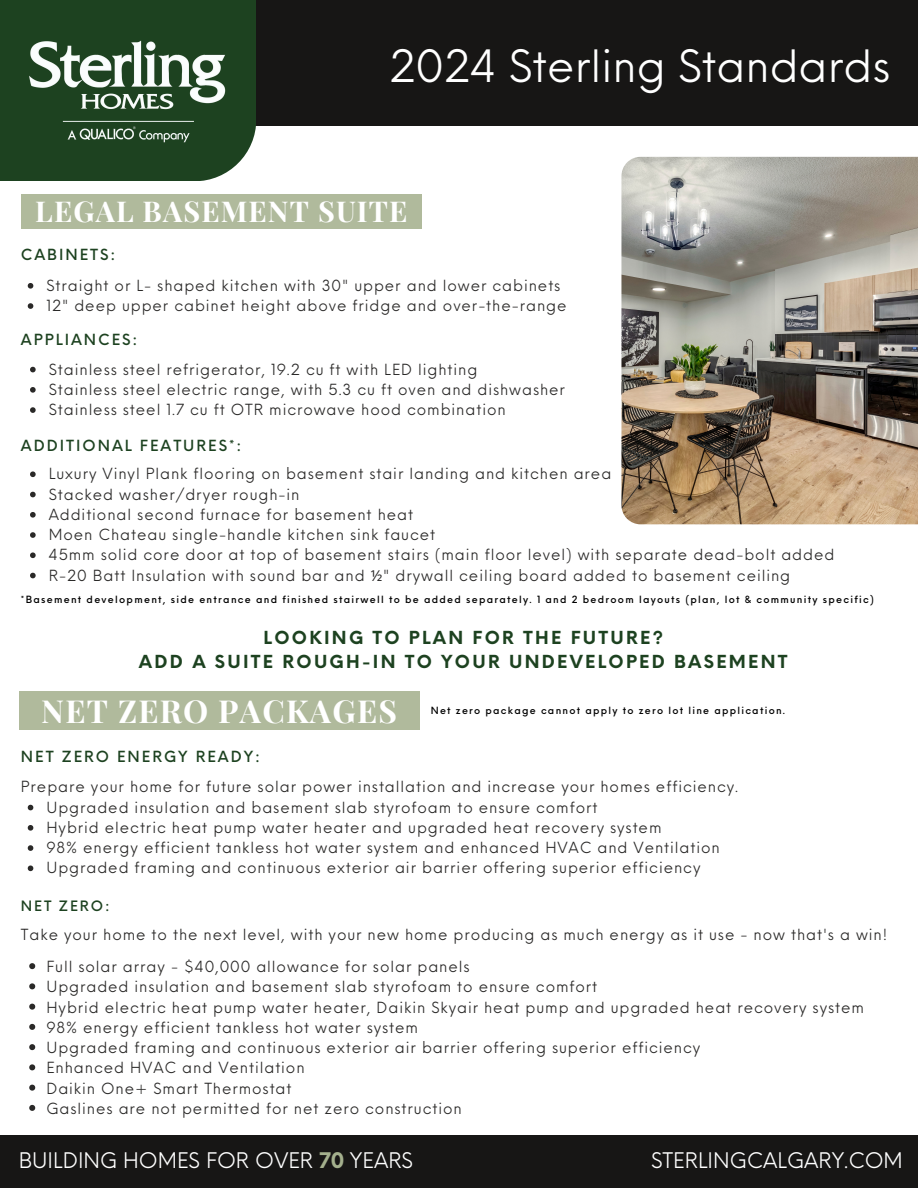
<style>
.page{position:relative;width:918px;height:1188px;background:#fff}
.page>*{position:absolute;margin:0;border:0;box-sizing:border-box;transform-origin:0 0}
.t1{font:43.5px "Neue Einstellung";color:#fff}
.t2{font:700 31.8px "Playfair Display";letter-spacing:.04em;color:#fff}
.t3{font:700 28.8px "Playfair Display";letter-spacing:.04em;color:#fff}
.t4{font:21px "Neue Einstellung";color:#fff}
.t5{font:700 17.55px/23.7px "Neue Einstellung";letter-spacing:.13em;color:#1d4220;text-align:center}
.t6{font:15px "Neue Einstellung";letter-spacing:.06em;color:#2a2928}
.t7{font:500 15px "Neue Einstellung";letter-spacing:.13em;color:#1d4220}
.t8{font:500 13.95px "Neue Einstellung";letter-spacing:.13em;color:#1d4220}
.t9{font:500 9.75px "Neue Einstellung";letter-spacing:.13em;color:#000}
.s1{font-family:"Noto Sans"}
.s2{font-weight:700;color:#a4b08d}
</style>
<div class="page">
<div style="left:236px;top:0;width:682px;height:126px;background:#171615"></div>
<div style="left:0;top:0;width:256px;height:181px;background:#1d4220"></div>
<img style="left:29px;top:40px;width:197px;height:103px">
<div style="left:0;top:1135px;width:918px;height:53px;background:#171615"></div>
<img style="left:621px;top:157px;width:297px;height:367px">
<div style="left:21px;top:195px;width:401px;height:34px;background:#b0ba9c"></div>
<svg style="left:28px;top:283px;width:5px;height:6px"></svg>
<svg style="left:28px;top:303px;width:5px;height:6px"></svg>
<svg style="left:28px;top:805px;width:5px;height:5px"></svg>
<svg style="left:28px;top:825px;width:5px;height:6px"></svg>
<svg style="left:28px;top:845px;width:5px;height:6px"></svg>
<svg style="left:28px;top:866px;width:5px;height:5px"></svg>
<div style="left:19px;top:691px;width:401px;height:38px;background:#b0ba9c"></div>
<svg style="left:30px;top:367px;width:6px;height:5px"></svg>
<svg style="left:30px;top:387px;width:6px;height:6px"></svg>
<svg style="left:30px;top:407px;width:6px;height:6px"></svg>
<svg style="left:30px;top:471px;width:6px;height:6px"></svg>
<svg style="left:30px;top:492px;width:6px;height:5px"></svg>
<svg style="left:30px;top:512px;width:6px;height:6px"></svg>
<svg style="left:30px;top:532px;width:6px;height:6px"></svg>
<svg style="left:30px;top:552px;width:6px;height:6px"></svg>
<svg style="left:30px;top:573px;width:6px;height:5px"></svg>
<svg style="left:29px;top:963px;width:6px;height:6px"></svg>
<svg style="left:29px;top:983px;width:6px;height:6px"></svg>
<svg style="left:29px;top:1004px;width:6px;height:6px"></svg>
<svg style="left:29px;top:1024px;width:6px;height:6px"></svg>
<svg style="left:29px;top:1044px;width:6px;height:6px"></svg>
<svg style="left:29px;top:1064px;width:6px;height:6px"></svg>
<svg style="left:29px;top:1085px;width:6px;height:6px"></svg>
<svg style="left:29px;top:1105px;width:6px;height:6px"></svg>
<p class="t1" style="left:389px;top:27px;width:503px">2024 Sterling Standards</p>
<h6 class="t3" style="left:35px;top:191px;width:374px">LEGAL BASEMENT SUITE</h6>
<h6 class="t7" style="left:21px;top:241px;width:96px">CABINETS:</h6>
<p class="t6" style="left:46px;top:272px;width:516px">Straight or L- shaped kitchen with 30" upper and lower cabinets</p>
<p class="t6" style="left:46px;top:292px;width:522px">12" deep upper cabinet height above fridge and over-the-range</p>
<p class="t7" style="left:21px;top:327px;width:118px">APPLIANCES:</p>
<p class="t6" style="left:49px;top:356px;width:430px">Stainless steel refrigerator, 19.2 cu ft with LED lighting</p>
<p class="t6" style="left:49px;top:376px;width:518px">Stainless steel electric range, with 5.3 cu ft oven and dishwasher</p>
<h5 class="t6" style="left:49px;top:396px;width:459px">Stainless steel 1.7 cu ft OTR microwave hood combination</h5>
<p class="t7" style="left:21px;top:432px;width:222px">ADDITIONAL FEATURES*:</p>
<h2 class="t6" style="left:49px;top:460px;width:564px">Luxury Vinyl Plank flooring on basement stair landing and kitchen area</h2>
<p class="t6" style="left:49px;top:481px;width:252px">Stacked washer/dryer rough-in</p>
<h6 class="t6" style="left:49px;top:501px;width:366px">Additional second furnace for basement heat</h6>
<p class="t6" style="left:49px;top:521px;width:388px">Moen Chateau single-handle kitchen sink faucet</p>
<p class="t6" style="left:49px;top:541px;width:787px">45mm solid core door at top of basement stairs (main floor level) with separate dead-bolt added</p>
<p class="t6" style="left:49px;top:562px;width:743px">R-20 Batt Insulation with sound bar and <span class="s1">½</span>" drywall ceiling board added to basement ceiling</p>
<p class="t9" style="left:21px;top:591px;width:855px">*Basement development, side entrance and finished stairwell to be added separately. 1 and 2 bedroom layouts (plan, lot &amp; community specific)</p>
<p class="t5" style="left:139px;top:624px;width:650px">LOOKING TO PLAN FOR THE FUTURE?<br>ADD A SUITE ROUGH-IN TO YOUR UNDEVELOPED BASEMENT</p>
<p class="t2" style="left:41px;top:689px;width:357px">NET ZERO PACKAGES</p>
<p class="t9" style="left:431px;top:702px;width:356px">Net zero package cannot apply to zero lot line application.</p>
<p class="t7" style="left:21px;top:743px;width:241px">NET ZERO ENERGY READY:</p>
<p class="t6" style="left:21px;top:773px;width:719px">Prepare your home for future solar power installation and increase your homes efficiency.</p>
<h6 class="t6" style="left:46px;top:794px;width:553px">Upgraded insulation and basement slab styrofoam to ensure comfort</h6>
<p class="t6" style="left:46px;top:814px;width:617px">Hybrid electric heat pump water heater and upgraded heat recovery system</p>
<p class="t6" style="left:46px;top:834px;width:675px">98% energy efficient tankless hot water system and enhanced HVAC and Ventilation</p>
<p class="t6" style="left:46px;top:854px;width:656px">Upgraded framing and continuous exterior air barrier offering superior efficiency</p>
<p class="t8" style="left:21px;top:894px;width:90px">NET ZERO:</p>
<h3 class="t6" style="left:21px;top:921px;width:868px">Take your home to the next level, with your new home producing as much energy as it use - now that's a win!</h3>
<p class="t6" style="left:46px;top:953px;width:425px">Full solar array - $40,000 allowance for solar panels</p>
<p class="t6" style="left:46px;top:973px;width:552px">Upgraded insulation and basement slab styrofoam to ensure comfort</p>
<p class="t6" style="left:46px;top:994px;width:819px">Hybrid electric heat pump water heater, Daikin Skyair heat pump and upgraded heat recovery system</p>
<p class="t6" style="left:46px;top:1014px;width:373px">98% energy efficient tankless hot water system</p>
<p class="t6" style="left:46px;top:1034px;width:655px">Upgraded framing and continuous exterior air barrier offering superior efficiency</p>
<p class="t6" style="left:46px;top:1054px;width:260px">Enhanced HVAC and Ventilation</p>
<p class="t6" style="left:46px;top:1075px;width:247px">Daikin One+ Smart Thermostat</p>
<p class="t6" style="left:46px;top:1095px;width:417px">Gaslines are not permitted for net zero construction</p>
<h2 class="t4" style="left:19px;top:1142px;width:396px">BUILDING HOMES FOR OVER <span class="s2">70</span> YEARS</h2>
<h1 class="t4" style="left:651px;top:1141px;width:253px">STERLINGCALGARY.COM</h1>
</div>
